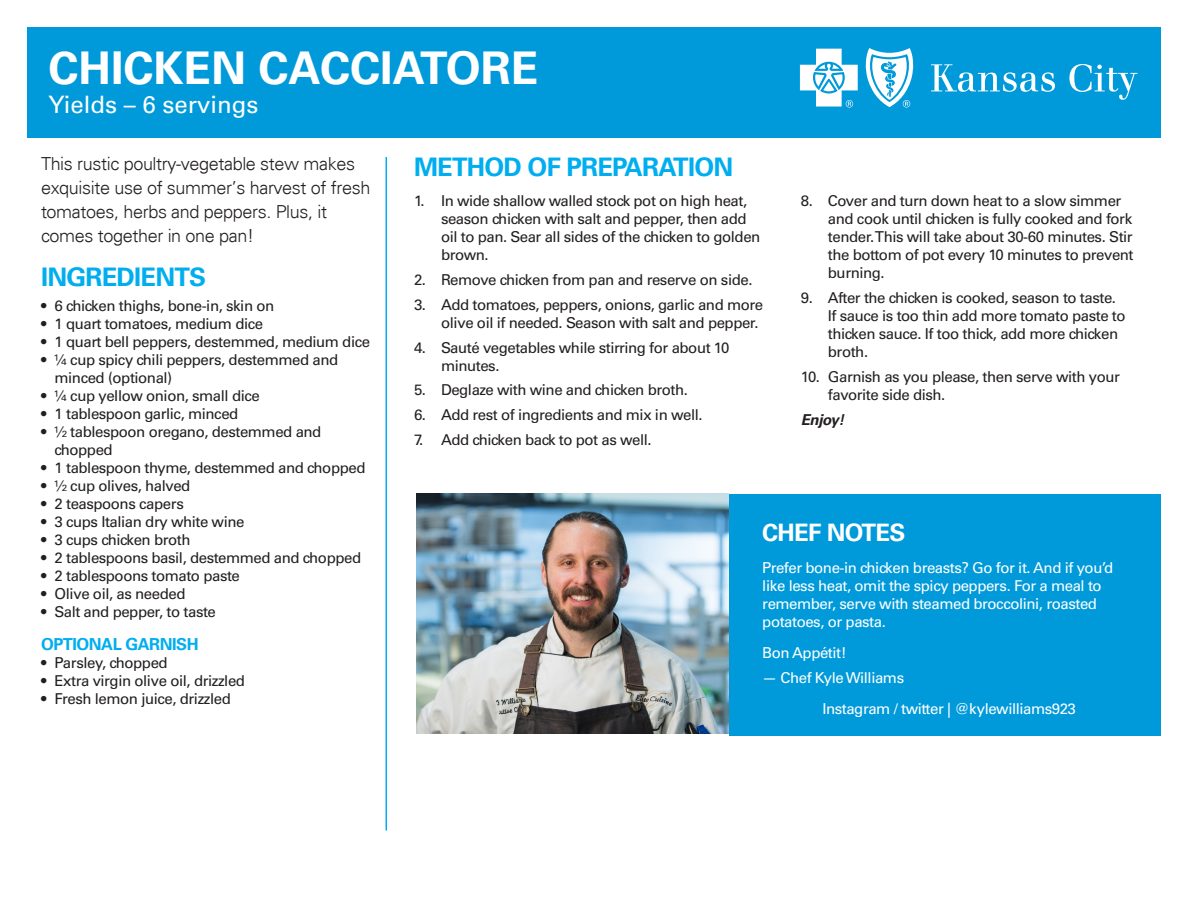
<style>
.page{position:relative;width:1188px;height:918px;background:#fff}
.page>*{position:absolute;margin:0;border:0;box-sizing:border-box;transform-origin:0 0}
.t1{font:700 45px "Univers LT Std";color:#fff}
.R-H1{font:700 25.5px "Univers LT Std";letter-spacing:-.03em;color:#00aeef}
.t2{font:24px "Univers LT Std";color:#fff}
.t3{font:700 24px "Univers LT Std";letter-spacing:-.03em;color:#fff}
.MG_Body{font:300 18px/24px "Univers";letter-spacing:-.02em;color:#231f20}
.R-S1{font:700 16.5px "Univers LT Std";letter-spacing:-.03em;color:#00aeef}
.t4{font:15px/18px "Univers LT Std";letter-spacing:-.03em;color:#231f20}
.t5{font:15px/18px "Univers LT Std";letter-spacing:-.03em;color:#fff}
.R-S1-2{font:italic 700 15px "Univers LT Std";letter-spacing:-.03em;color:#231f20}
</style>
<div class="page">
<div style="left:27px;top:27px;width:1134px;height:110px;background:#009ada"></div>
<svg style="left:931px;top:64px;width:124px;height:28px"></svg>
<svg style="left:1069px;top:64px;width:69px;height:36px"></svg>
<svg style="left:800px;top:49px;width:58px;height:59px"></svg>
<svg style="left:865px;top:48px;width:49px;height:60px"></svg>
<div style="left:729px;top:494px;width:432px;height:241px;background:#009ada"></div>
<img style="left:416px;top:494px;width:313px;height:239px">
<hr style="left:386px;top:157px;width:1px;height:674px;background:#00aeef">
<p class="t1" style="left:49px;top:41px;width:491px">CHICKEN CACCIATORE</p>
<p class="t2" style="left:49px;top:90px;width:211px">Yields – 6 servings</p>
<p class="MG_Body" style="left:41px;top:152px;width:331px">This rustic poultry-vegetable stew makes exquisite use of summer’s harvest of fresh tomatoes, herbs and peppers. Plus, it comes together in one pan!</p>
<p class="R-H1" style="left:41px;top:262px;width:167px">INGREDIENTS</p>
<p class="t4" style="left:41px;top:297px;width:235px">• 6 chicken thighs, bone-in, skin on</p>
<p class="t4" style="left:41px;top:315px;width:224px">• 1 quart tomatoes, medium dice</p>
<p class="t4" style="left:41px;top:333px;width:331px">• 1 quart bell peppers, destemmed, medium dice</p>
<p class="t4" style="left:55px;top:351px;width:285px;text-indent:-14px">• ¼ cup spicy chili peppers, destemmed and minced (optional)</p>
<p class="t4" style="left:41px;top:387px;width:220px">• ¼ cup yellow onion, small dice</p>
<p class="t4" style="left:41px;top:405px;width:199px">• 1 tablespoon garlic, minced</p>
<p class="t4" style="left:55px;top:423px;width:268px;text-indent:-14px">• ½ tablespoon oregano, destemmed and chopped</p>
<p class="t4" style="left:41px;top:459px;width:326px">• 1 tablespoon thyme, destemmed and chopped</p>
<p class="t4" style="left:41px;top:477px;width:151px">• ½ cup olives, halved</p>
<p class="t4" style="left:41px;top:495px;width:144px">• 2 teaspoons capers</p>
<p class="t4" style="left:41px;top:513px;width:205px">• 3 cups Italian dry white wine</p>
<p class="t4" style="left:41px;top:531px;width:151px">• 3 cups chicken broth</p>
<p class="t4" style="left:41px;top:549px;width:322px">• 2 tablespoons basil, destemmed and chopped</p>
<p class="t4" style="left:41px;top:567px;width:200px">• 2 tablespoons tomato paste</p>
<p class="t4" style="left:41px;top:585px;width:146px">• Olive oil, as needed</p>
<p class="t4" style="left:41px;top:603px;width:176px">• Salt and pepper, to taste</p>
<p class="R-S1" style="left:41px;top:635px;width:159px">OPTIONAL GARNISH</p>
<p class="t4" style="left:41px;top:654px;width:128px">• Parsley, chopped</p>
<p class="t4" style="left:41px;top:672px;width:206px">• Extra virgin olive oil, drizzled</p>
<p class="t4" style="left:41px;top:690px;width:191px">• Fresh lemon juice, drizzled</p>
<p class="R-H1" style="left:414px;top:151px;width:321px">METHOD OF PREPARATION</p>
<p class="t4" style="left:828px;top:192px;width:307px;text-indent:-27px">8. Cover and turn down heat to a slow simmer and cook until chicken is fully cooked and fork tender. This will take about 30-60 minutes. Stir the bottom of pot every 10 minutes to prevent burning.</p>
<p class="t4" style="left:828px;top:289px;width:299px;text-indent:-27px">9. After the chicken is cooked, season to taste.<br>If sauce is too thin add more tomato paste to thicken sauce. If too thick, add more chicken broth.</p>
<p class="t4" style="left:828px;top:368px;width:294px;text-indent:-27px">10. Garnish as you please, then serve with your favorite side dish.</p>
<p class="R-S1-2" style="left:801px;top:411px;width:45px">Enjoy!</p>
<p class="t4" style="left:441px;top:192px;width:321px;text-indent:-27px">1. In wide shallow walled stock pot on high heat, season chicken with salt and pepper, then add oil to pan. Sear all sides of the chicken to golden brown.</p>
<p class="t4" style="left:414px;top:271px;width:340px">2. Remove chicken from pan and reserve on side.</p>
<p class="t4" style="left:441px;top:296px;width:324px;text-indent:-27px">3. Add tomatoes, peppers, onions, garlic and more olive oil if needed. Season with salt and pepper.</p>
<p class="t4" style="left:441px;top:338px;width:290px;text-indent:-27px">4. Sauté vegetables while stirring for about 10 minutes.</p>
<p class="t4" style="left:414px;top:381px;width:275px">5. Deglaze with wine and chicken broth.</p>
<p class="t4" style="left:414px;top:406px;width:290px">6. Add rest of ingredients and mix in well.</p>
<p class="t4" style="left:414px;top:431px;width:239px">7. Add chicken back to pot as well.</p>
<p class="t3" style="left:762px;top:518px;width:145px">CHEF NOTES</p>
<p class="t5" style="left:762px;top:558px;width:352px">Prefer bone-in chicken breasts? Go for it. And if you’d like less heat, omit the spicy peppers. For a meal to remember, serve with steamed broccolini, roasted potatoes, or pasta.</p>
<p class="t5" style="left:762px;top:644px;width:86px">Bon Appétit!</p>
<p class="t5" style="left:762px;top:668px;width:143px">— Chef Kyle Williams</p>
<p class="t5" style="left:822px;top:700px;width:255px">Instagram / twitter | @kylewilliams923</p>
</div>
